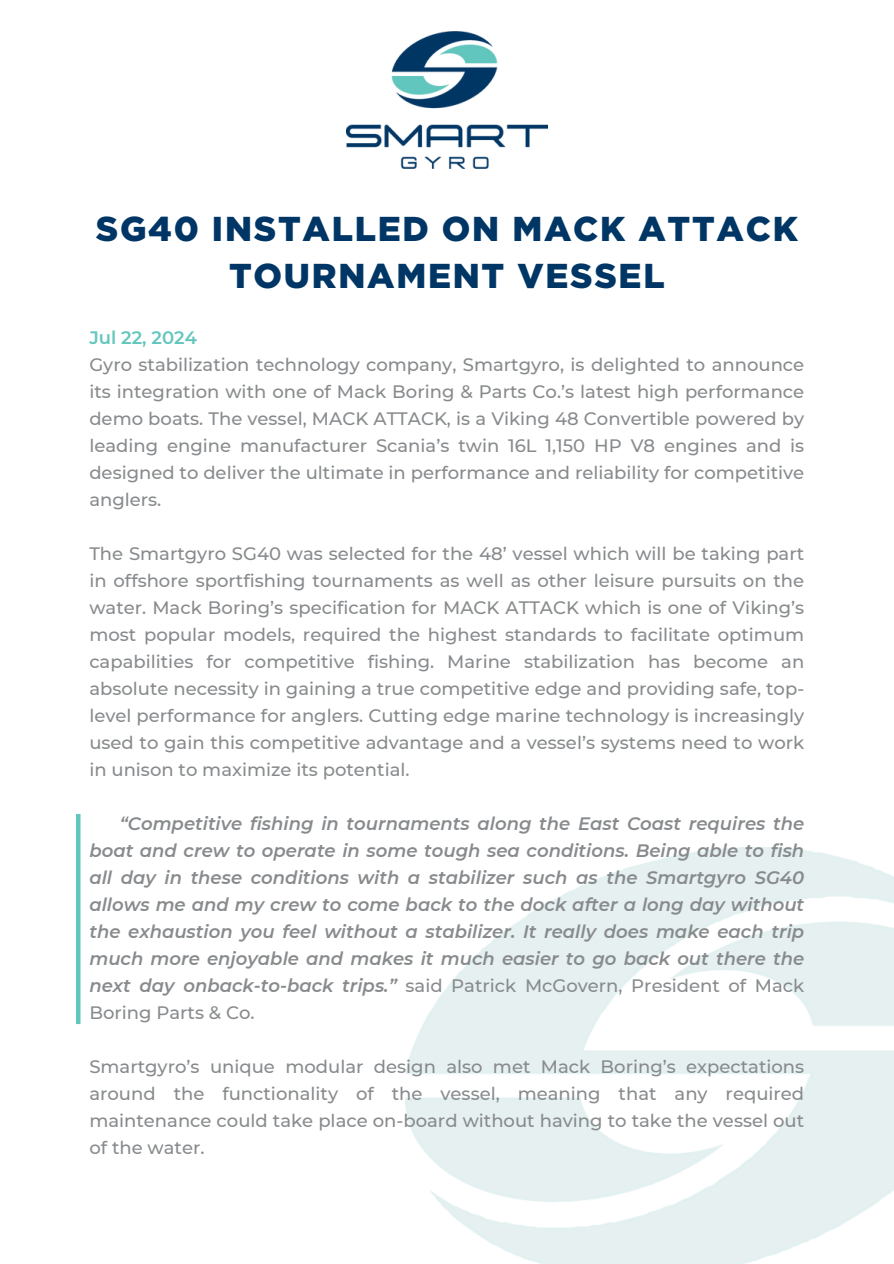
<style>
.page{position:relative;width:894px;height:1264px;background:#fff}
.page>*{position:absolute;margin:0;border:0;box-sizing:border-box;transform-origin:0 0}
.t1{font:900 34.5px/47.2px "Gotham";letter-spacing:.05em;color:#003665;text-align:center}
.t2{font:500 18px/27px "Montserrat";color:#888b8d;text-align:justify}
.t3{font:italic 600 18px/27px "Montserrat";color:#888b8d;text-align:justify}
.t4{font:600 18px "Montserrat";color:#63c6bd}
.s1{font-weight:500;font-style:normal}
</style>
<div class="page">
<img style="left:346px;top:31px;width:201px;height:138px">
<hr style="left:76px;top:814px;width:4px;height:210px;background:#63c6bd">
<h1 class="t1" style="left:96px;top:204px;width:703px">SG40 INSTALLED ON MACK ATTACK<br>TOURNAMENT VESSEL</h1>
<p class="t4" style="left:89px;top:326px;width:109px">Jul 22, 2024</p>
<p class="t2" style="left:89px;top:351px;width:716px">Gyro stabilization technology company, Smartgyro, is delighted to announce its integration with one of Mack Boring &amp; Parts Co.’s latest high performance demo boats. The vessel, MACK ATTACK, is a Viking 48 Convertible powered by leading engine manufacturer Scania’s twin 16L 1,150 HP V8 engines and is designed to deliver the ultimate in performance and reliability for competitive anglers.</p>
<p class="t2" style="left:89px;top:540px;width:716px">The Smartgyro SG40 was selected for the 48’ vessel which will be taking part in offshore sportfishing tournaments as well as other leisure pursuits on the water. Mack Boring’s specification for MACK ATTACK which is one of Viking’s most popular models, required the highest standards to facilitate optimum capabilities for competitive fishing. Marine stabilization has become an absolute necessity in gaining a true competitive edge and providing safe, top&shy;level performance for anglers. Cutting edge marine technology is increasingly used to gain this competitive advantage and a vessel’s systems need to work in unison to maximize its potential.</p>
<p class="t3" style="left:89px;top:810px;width:716px;text-indent:30px">“Competitive fishing in tournaments along the East Coast requires the boat and crew to operate in some tough sea conditions. Being able to fish all day in these conditions with a stabilizer such as the Smartgyro SG40 allows me and my crew to come back to the dock after a long day without the exhaustion you feel without a stabilizer. It really does make each trip much more enjoyable and makes it much easier to go back out there the next day onback-to-back trips.” <span class="s1">said Patrick McGovern, President of Mack Boring Parts &amp; Co.</span></p>
<p class="t2" style="left:89px;top:1053px;width:716px">Smartgyro’s unique modular design also met Mack Boring’s expectations around the functionality of the vessel, meaning that any required maintenance could take place on-board without having to take the vessel out of the water.</p>
</div>
